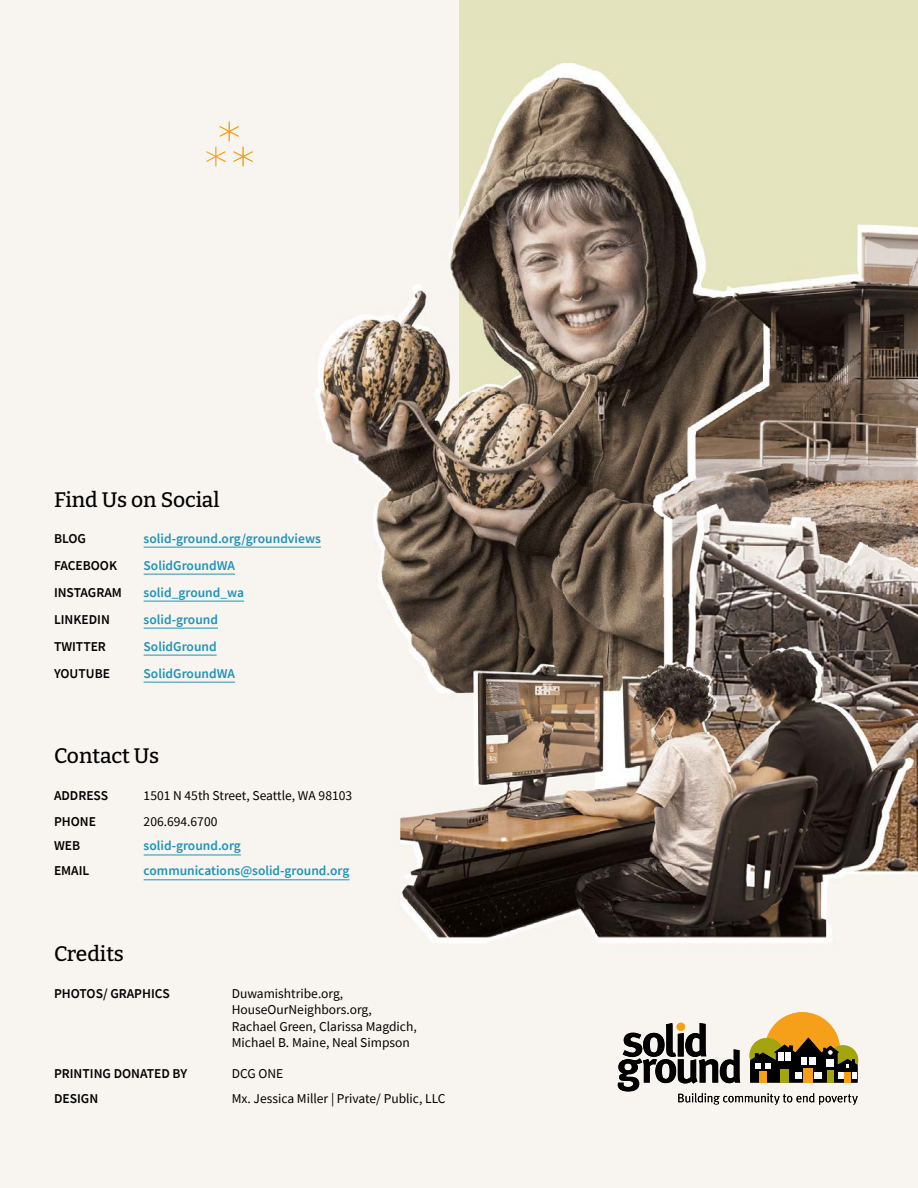
<style>
.page{position:relative;width:918px;height:1188px;background:#f8f5f0}
.page>*{position:absolute;margin:0;border:0;box-sizing:border-box;transform-origin:0 0}
.t1{font:500 21px "Bitter";letter-spacing:-.01em;color:#000}
.t2{font:13.5px/16.2px "Source Sans Pro";color:#000}
.t3{font:600 13.5px "Source Sans Pro";color:#1e93b8}
.t4{font:600 13.5px "Source Sans Pro";color:#000}
</style>
<div class="page">
<div style="left:459px;top:0;width:459px;height:594px;background:#e3e4bd"></div>
<img style="left:220px;top:121px;width:239px;height:451px">
<img style="left:220px;top:572px;width:375px;height:371px">
<img style="left:595px;top:594px;width:323px;height:493px">
<svg style="left:618px;top:1012px;width:240px;height:93px"></svg>
<img style="left:459px;top:63px;width:459px;height:531px">
<img style="left:220px;top:122px;width:19px;height:19px">
<svg style="left:206px;top:147px;width:20px;height:19px"></svg>
<img style="left:233px;top:147px;width:20px;height:19px">
<hr style="left:144px;top:547px;width:177px;height:1px;background:#1e93b8">
<hr style="left:144px;top:574px;width:91px;height:1px;background:#1e93b8">
<hr style="left:144px;top:601px;width:100px;height:1px;background:#1e93b8">
<hr style="left:144px;top:628px;width:74px;height:1px;background:#1e93b8">
<hr style="left:144px;top:655px;width:73px;height:1px;background:#1e93b8">
<hr style="left:144px;top:682px;width:91px;height:1px;background:#1e93b8">
<hr style="left:144px;top:855px;width:97px;height:1px;background:#1e93b8">
<hr style="left:144px;top:879px;width:205px;height:1px;background:#1e93b8">
<h1 class="t1" style="left:54px;top:486px;width:167px">Find Us on Social</h1>
<p class="t4" style="left:54px;top:529px;width:33px">BLOG</p>
<p class="t3" style="left:144px;top:529px;width:179px">solid-ground.org/groundviews</p>
<p class="t4" style="left:54px;top:556px;width:65px">FACEBOOK</p>
<p class="t3" style="left:144px;top:556px;width:93px">SolidGroundWA</p>
<p class="t4" style="left:54px;top:583px;width:69px">INSTAGRAM</p>
<p class="t3" style="left:144px;top:583px;width:102px">solid_ground_wa</p>
<p class="t4" style="left:54px;top:610px;width:57px">LINKEDIN</p>
<p class="t3" style="left:144px;top:610px;width:76px">solid-ground</p>
<p class="t4" style="left:54px;top:637px;width:53px">TWITTER</p>
<p class="t3" style="left:144px;top:637px;width:75px">SolidGround</p>
<p class="t4" style="left:54px;top:664px;width:58px">YOUTUBE</p>
<p class="t3" style="left:144px;top:664px;width:93px">SolidGroundWA</p>
<h1 class="t1" style="left:54px;top:742px;width:107px">Contact Us</h1>
<p class="t4" style="left:54px;top:786px;width:56px">ADDRESS</p>
<p class="t2" style="left:144px;top:787px;width:210px">1501 N 45th Street, Seattle, WA 98103</p>
<p class="t4" style="left:54px;top:812px;width:44px">PHONE</p>
<p class="t2" style="left:144px;top:813px;width:75px">206.694.6700</p>
<p class="t4" style="left:54px;top:837px;width:28px">WEB</p>
<p class="t3" style="left:144px;top:837px;width:99px">solid-ground.org</p>
<p class="t4" style="left:54px;top:862px;width:37px">EMAIL</p>
<p class="t3" style="left:144px;top:862px;width:207px">communications@solid-ground.org</p>
<h1 class="t1" style="left:54px;top:940px;width:72px">Credits</h1>
<p class="t4" style="left:54px;top:985px;width:117px">PHOTOS/ GRAPHICS</p>
<p class="t2" style="left:232px;top:986px;width:186px">Duwamishtribe.org,<br>HouseOurNeighbors.org,<br>Rachael Green, Clarissa Magdich,<br>Michael B. Maine, Neal Simpson</p>
<p class="t4" style="left:54px;top:1065px;width:135px">PRINTING DONATED BY</p>
<p class="t2" style="left:232px;top:1065px;width:53px">DCG ONE</p>
<p class="t4" style="left:54px;top:1089px;width:46px">DESIGN</p>
<p class="t2" style="left:232px;top:1090px;width:215px">Mx. Jessica Miller | Private/ Public, LLC</p>
</div>
